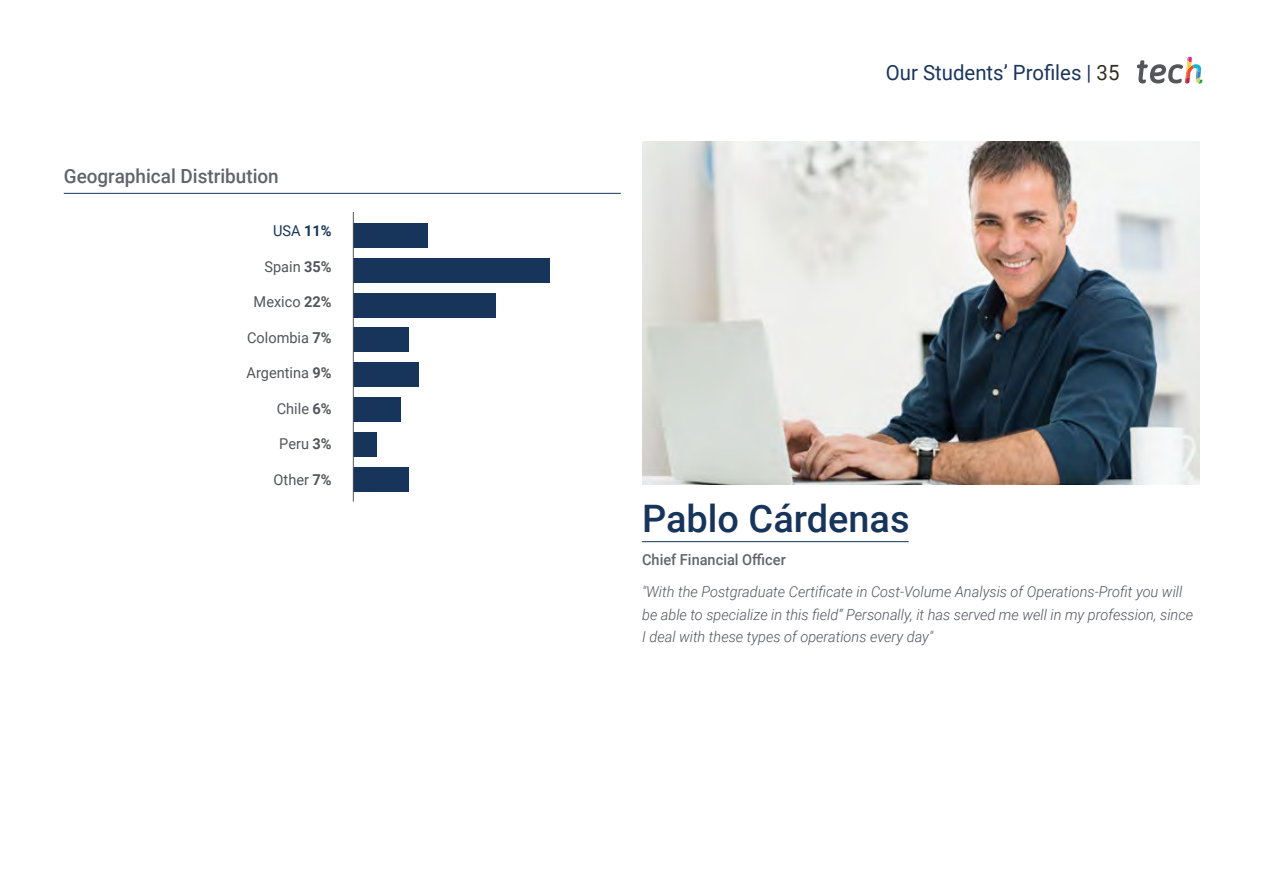
<style>
.page{position:relative;width:1263px;height:893px;background:#fff}
.page>*{position:absolute;margin:0;border:0;box-sizing:border-box;transform-origin:0 0}
.t1{font:500 37.8px "Roboto";color:#17355b}
.t2{font:21px "Roboto";color:#1a355c}
.t3{font:500 19.5px "Roboto";color:#61646a}
.t4{font:500 15.15px "Roboto";color:#61646a;scale:.96 1}
.t5{font:italic 300 15px/22.5px "Roboto";color:#52555b}
.t6{font:15px "Roboto";color:#52555b}
.t7{font:15px "Roboto";color:#17355b}
.s1{font-weight:700}
.s2{color:#312e20}
</style>
<div class="page">
<svg style="left:1137px;top:57px;width:65px;height:27px"></svg>
<hr style="left:642px;top:541px;width:267px;height:1px;background:#123352">
<img style="left:642px;top:141px;width:557px;height:343px">
<hr style="left:64px;top:193px;width:557px;height:1px;background:#17355b">
<div style="left:353px;top:223px;width:75px;height:25px;background:#17355b"></div>
<div style="left:353px;top:397px;width:48px;height:25px;background:#17355b"></div>
<div style="left:353px;top:258px;width:197px;height:25px;background:#17355b"></div>
<div style="left:353px;top:432px;width:24px;height:25px;background:#17355b"></div>
<div style="left:353px;top:293px;width:143px;height:24px;background:#17355b"></div>
<div style="left:353px;top:467px;width:56px;height:24px;background:#17355b"></div>
<div style="left:353px;top:327px;width:56px;height:25px;background:#17355b"></div>
<div style="left:353px;top:362px;width:66px;height:25px;background:#17355b"></div>
<hr style="left:353px;top:212px;width:1px;height:290px;background:#52555b">
<h3 class="t3" style="left:64px;top:162px;width:217px">Geographical Distribution</h3>
<p class="t7" style="left:273px;top:221px;width:60px">USA <span class="s1">11%</span></p>
<p class="t6" style="left:264px;top:256px;width:69px">Spain <span class="s1">35%</span></p>
<p class="t6" style="left:254px;top:292px;width:80px">Mexico <span class="s1">22%</span></p>
<p class="t6" style="left:247px;top:327px;width:86px">Colombia <span class="s1">7%</span></p>
<p class="t6" style="left:247px;top:363px;width:87px">Argentina <span class="s1">9%</span></p>
<p class="t6" style="left:277px;top:398px;width:56px">Chile <span class="s1">6%</span></p>
<p class="t6" style="left:279px;top:434px;width:54px">Peru <span class="s1">3%</span></p>
<p class="t6" style="left:274px;top:469px;width:60px">Other <span class="s1">7%</span></p>
<h2 class="t2" style="left:886px;top:57px;width:235px">Our Students’ Profiles | <span class="s2">35</span></h2>
<h1 class="t1" style="left:642px;top:492px;width:269px">Pablo Cárdenas</h1>
<p class="t4" style="left:642px;top:549px;width:151px">Chief Financial Officer</p>
<p class="t5" style="left:642px;top:580px;width:552px">"With the Postgraduate Certificate in Cost-Volume Analysis of Operations-Profit you will be able to specialize in this field“ Personally, it has served me well in my profession, since<br>I deal with these types of operations every day"</p>
</div>
